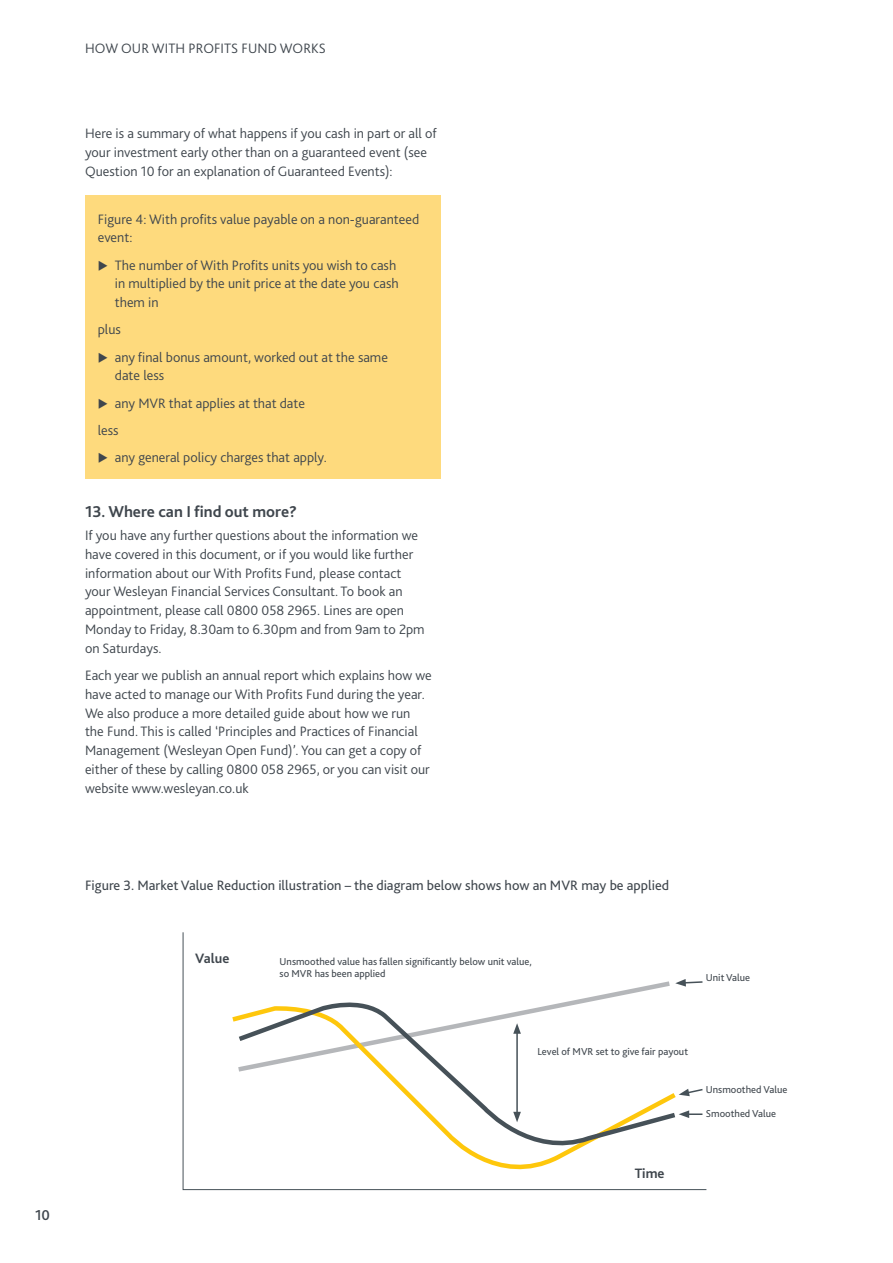
<style>
.page{position:relative;width:893px;height:1263px;background:#fff}
.page>*{position:absolute;margin:0;border:0;box-sizing:border-box;transform-origin:0 0}
.t1{font:700 16.5px "Bliss 2";color:#3f464d}
.t2{font:500 15px "Bliss 2";color:#3f464d}
.t3{font:300 14.25px/18.8px "Bliss 2";color:#3f464d}
.t4{font:14.25px "Bliss 2";color:#3f464d}
.t5{font:700 14.25px "Bliss 2";color:#3f464d}
.t6{font:10.5px/12.6px "Bliss 2";color:#3f464d}
</style>
<div class="page">
<div style="left:85px;top:196px;width:355px;height:283px;background:#feda7d"></div>
<svg style="left:182px;top:932px;width:525px;height:258px"></svg>
<svg style="left:679px;top:1088px;width:25px;height:8px"></svg>
<svg style="left:679px;top:1110px;width:23px;height:8px"></svg>
<hr style="left:516px;top:1031px;width:2px;height:83px;background:#465158">
<svg style="left:233px;top:978px;width:471px;height:97px"></svg>
<svg style="left:513px;top:1112px;width:8px;height:10px"></svg>
<p class="t2" style="left:35px;top:1206px;width:16px">10</p>
<p class="t3" style="left:85px;top:39px;width:242px">HOW OUR WITH PROFITS FUND WORKS</p>
<p class="t3" style="left:85px;top:124px;width:353px">Here is a summary of what happens if you cash in part or all of your investment early other than on a guaranteed event (see<br>Question 10 for an explanation of Guaranteed Events):</p>
<p class="t3" style="left:98px;top:209px;width:323px">Figure 4: With profits value payable on a non‑guaranteed event:</p>
<p class="t3" style="left:115px;top:255px;width:285px">The number of With Profits units you wish to cash in multiplied by the unit price at the date you cash them in</p>
<p class="t3" style="left:115px;top:316px;width:275px;line-height:27.3px;text-indent:-17px">plus<br>any final bonus amount, worked out at the same</p>
<p class="t3" style="left:115px;top:366px;width:51px">date less</p>
<p class="t3" style="left:115px;top:393px;width:192px">any MVR that applies at that date</p>
<p class="t3" style="left:98px;top:421px;width:22px">less</p>
<p class="t3" style="left:115px;top:448px;width:214px">any general policy charges that apply.</p>
<p class="t1" style="left:85px;top:501px;width:214px">13. Where can I find out more?</p>
<p class="t3" style="left:85px;top:526px;width:341px">If you have any further questions about the information we have covered in this document, or if you would like further information about our With Profits Fund, please contact your Wesleyan Financial Services Consultant. To book an appointment, please call 0800 058 2965. Lines are open Monday to Friday, 8.30am to 6.30pm and from 9am to 2pm on Saturdays.</p>
<p class="t3" style="left:85px;top:666px;width:348px">Each year we publish an annual report which explains how we have acted to manage our With Profits Fund during the year.<br>We also produce a more detailed guide about how we run the Fund. This is called ‘Principles and Practices of Financial Management (Wesleyan Open Fund)’. You can get a copy of either of these by calling 0800 058 2965, or you can visit our website www.wesleyan.co.uk</p>
<p class="t4" style="left:85px;top:876px;width:586px">Figure 3. Market Value Reduction illustration – the diagram below shows how an MVR may be applied</p>
<p class="t5" style="left:195px;top:949px;width:36px">Value</p>
<p class="t6" style="left:280px;top:954px;width:254px">Unsmoothed value has fallen significantly below unit value, so MVR has been applied</p>
<p class="t6" style="left:706px;top:971px;width:46px">Unit Value</p>
<p class="t6" style="left:537px;top:1045px;width:152px">Level of MVR set to give fair payout</p>
<p class="t6" style="left:706px;top:1083px;width:83px">Unsmoothed Value</p>
<p class="t6" style="left:706px;top:1107px;width:72px">Smoothed Value</p>
<p class="t5" style="left:635px;top:1164px;width:31px">Time</p>
</div>
